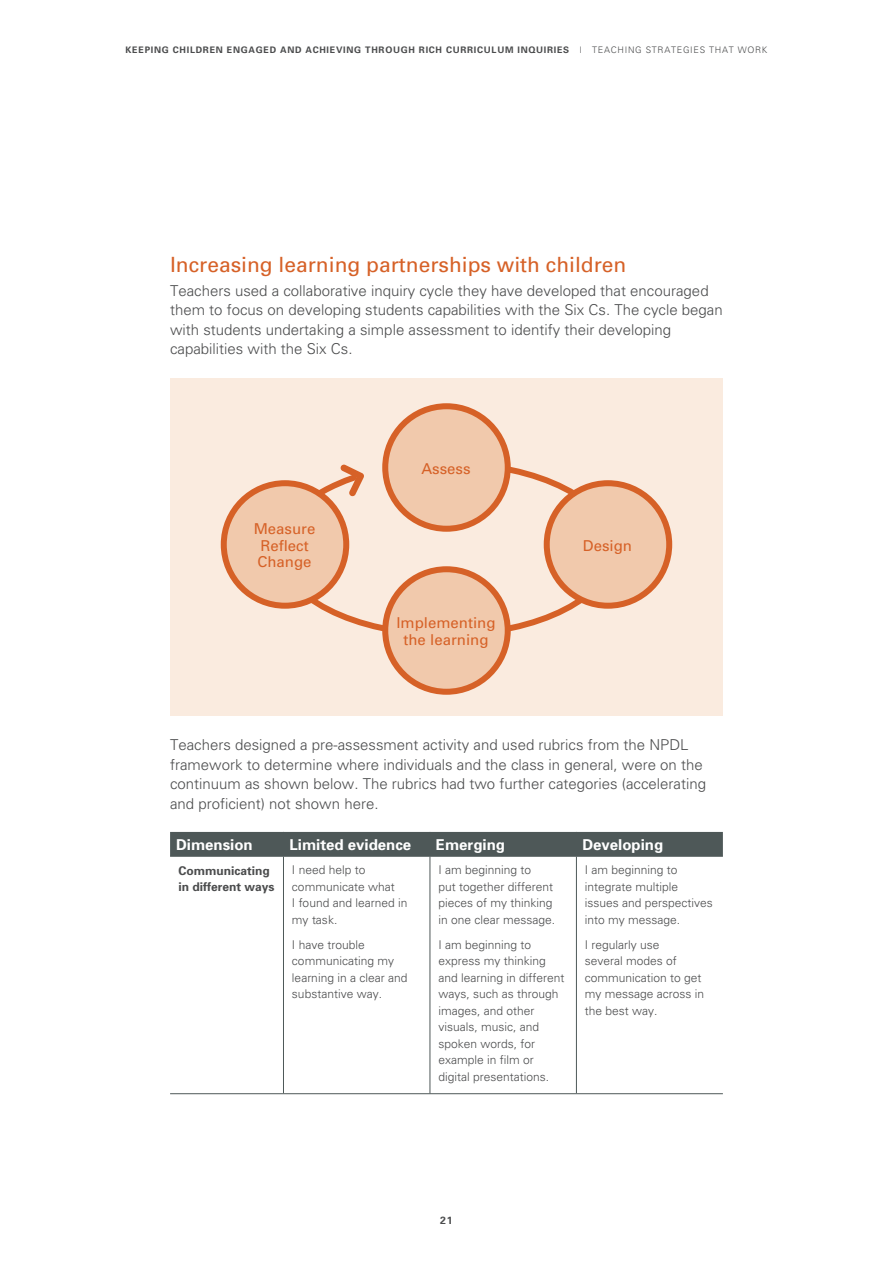
<style>
.page{position:relative;width:893px;height:1263px;background:#fff}
.page>*{position:absolute;margin:0;border:0;box-sizing:border-box;transform-origin:0 0}
.Head_2{font:21px "Univers Maori";color:#d66127}
.Body{font:300 15px/19.5px "Univers Maori";color:#4b4c4d}
.Table_Head_white{font:15px/16.5px "Univers Maori";color:#d66127}
.Table_Head_white-2{font:700 15px "Univers Maori";color:#fff}
.Table_Body{font:300 12px/16.5px "Univers Maori";color:#4b4c4d}
.Table_Body-2{font:700 12px/16.5px "Univers Maori";color:#4b4c4d}
.t1{font:700 10.5px "Univers Maori";color:#4b4c4d}
.t2{font:700 9px "Univers Maori";letter-spacing:.08em;color:#4b4c4d}
.s1{font-weight:300}
</style>
<div class="page">
<div style="left:170px;top:378px;width:553px;height:337px;background:#faebdf"></div>
<svg style="left:275px;top:458px;width:343px;height:182px"></svg>
<div style="left:385px;top:406px;width:123px;height:123px;background:#f1c9ac;border-radius:50%"></div>
<div style="left:382px;top:403px;width:129px;height:129px;border:6px solid #d66127;border-radius:50%"></div>
<div style="left:224px;top:483px;width:122px;height:123px;background:#f1c9ac;border-radius:50%"></div>
<div style="left:221px;top:480px;width:128px;height:129px;border:6px solid #d66127;border-radius:50%"></div>
<div style="left:385px;top:569px;width:123px;height:123px;background:#f1c9ac;border-radius:50%"></div>
<div style="left:382px;top:566px;width:129px;height:129px;border:6px solid #d66127;border-radius:50%"></div>
<div style="left:547px;top:483px;width:122px;height:123px;background:#f1c9ac;border-radius:50%"></div>
<div style="left:544px;top:480px;width:128px;height:129px;border:6px solid #d66127;border-radius:50%"></div>
<div style="left:170px;top:832px;width:553px;height:24px;background:#4e5858"></div>
<hr style="left:170px;top:856px;width:113px;height:1px;background:#4e5858">
<hr style="left:283px;top:856px;width:147px;height:1px;background:#4e5858">
<hr style="left:283px;top:856px;width:1px;height:237px;background:#4e5858">
<hr style="left:430px;top:856px;width:146px;height:1px;background:#4e5858">
<hr style="left:430px;top:856px;width:1px;height:237px;background:#4e5858">
<hr style="left:576px;top:856px;width:147px;height:1px;background:#4e5858">
<hr style="left:576px;top:856px;width:1px;height:237px;background:#4e5858">
<hr style="left:170px;top:1093px;width:113px;height:1px;background:#4e5858">
<hr style="left:283px;top:1093px;width:147px;height:1px;background:#4e5858">
<hr style="left:430px;top:1093px;width:146px;height:1px;background:#4e5858">
<hr style="left:576px;top:1093px;width:147px;height:1px;background:#4e5858">
<p class="t2" style="left:126px;top:44px;width:643px">KEEPING CHILDREN ENGAGED AND ACHIEVING THROUGH RICH CURRICULUM INQUIRIES <span class="s1">| TEACHING STRATEGIES THAT WORK</span></p>
<p class="Head_2" style="left:170px;top:252px;width:458px">Increasing learning partnerships with children</p>
<p class="Body" style="left:170px;top:280px;width:554px">Teachers used a collaborative inquiry cycle they have developed that encouraged them to focus on developing students capabilities with the Six Cs. The cycle began with students undertaking a simple assessment to identify their developing capabilities with the Six Cs.</p>
<p class="Table_Head_white" style="left:254px;top:520px;width:63px">Measure<br>Reflect<br>Change</p>
<p class="Table_Head_white" style="left:421px;top:460px;width:51px">Assess</p>
<p class="Table_Head_white" style="left:396px;top:614px;width:101px;text-align:center">Implementing the learning</p>
<p class="Table_Head_white" style="left:583px;top:537px;width:51px">Design</p>
<p class="Body" style="left:170px;top:735px;width:537px">Teachers designed a pre-assessment activity and used rubrics from the NPDL framework to determine where individuals and the class in general, were on the continuum as shown below. The rubrics had two further categories (accelerating and proficient) not shown here.</p>
<p class="Table_Head_white-2" style="left:176px;top:835px;width:78px">Dimension</p>
<p class="Table_Head_white-2" style="left:289px;top:835px;width:123px">Limited evidence</p>
<p class="Table_Head_white-2" style="left:436px;top:835px;width:71px">Emerging</p>
<p class="Table_Head_white-2" style="left:582px;top:835px;width:82px">Developing</p>
<p class="Table_Body-2" style="left:179px;top:862px;width:98px">Communicating in different ways</p>
<p class="Table_Body" style="left:292px;top:861px;width:117px">I need help to communicate what<br>I found and learned in my task.</p>
<p class="Table_Body" style="left:292px;top:936px;width:117px">I have trouble communicating my learning in a clear and substantive way.</p>
<p class="Table_Body" style="left:438px;top:861px;width:118px">I am beginning to<br>put together different pieces of my thinking in one clear message.</p>
<p class="Table_Body" style="left:438px;top:936px;width:128px">I am beginning to express my thinking and learning in different ways, such as through images, and other visuals, music, and spoken words, for example in film or digital presentations.</p>
<p class="Table_Body" style="left:585px;top:861px;width:130px">I am beginning to integrate multiple issues and perspectives into my message.</p>
<p class="Table_Body" style="left:585px;top:936px;width:121px">I regularly use<br>several modes of communication to get my message across in the best way.</p>
<p class="t1" style="left:440px;top:1214px;width:14px">21</p>
</div>
